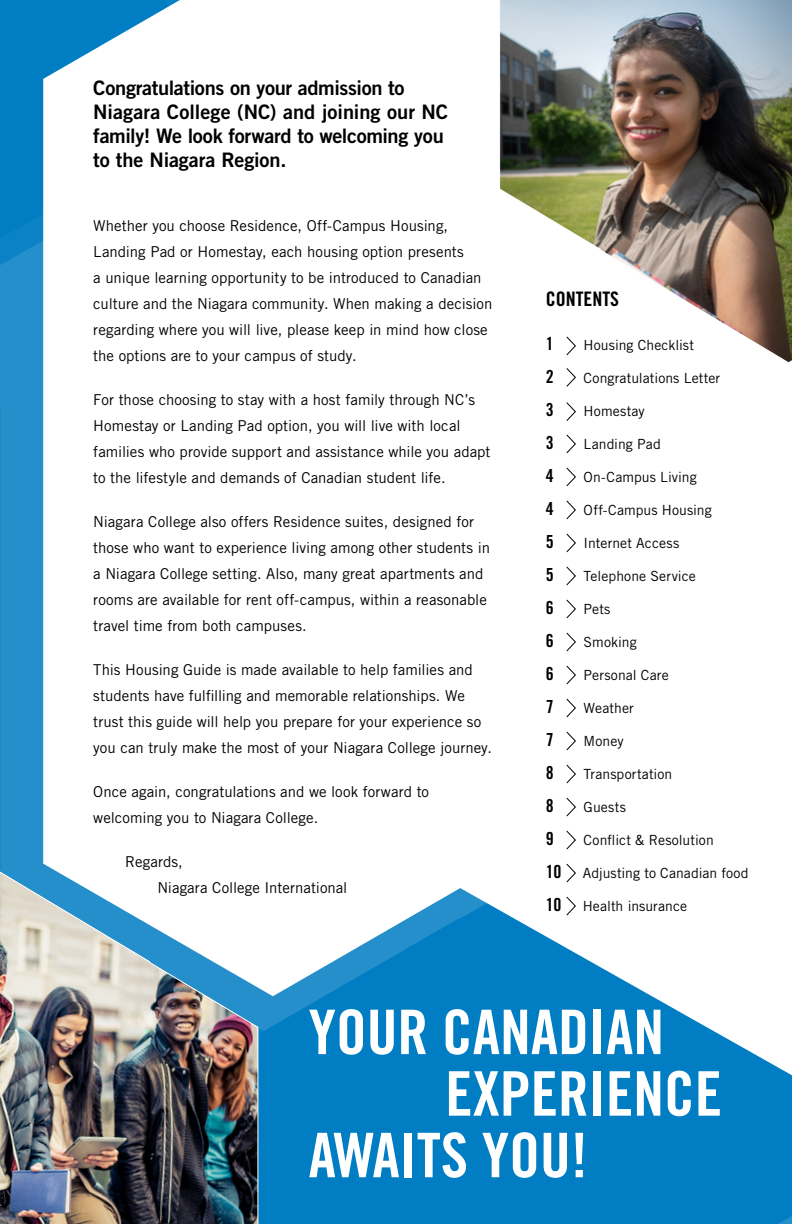
<style>
.page{position:relative;width:792px;height:1224px;background:#fff}
.page>*{position:absolute;margin:0;border:0;box-sizing:border-box;transform-origin:0 0}
.t1{font:61.6px "Trade Gothic LT Std Bd Cn 20";color:#fff}
.t2{font:20px/24px "Trade Gothic LT Std Bd 2";letter-spacing:-.01em;color:#000}
.t3{font:20px "Trade Gothic LT Std Bd Cn 20";color:#000}
.t4{font:18px "Trade Gothic LT Std Bd Cn 20";color:#000}
.t5{font:15px/26px "Trade Gothic LT Std";color:#000}
.t6{font:14px "Trade Gothic LT Std";letter-spacing:.005em;color:#000}
</style>
<div class="page">
<svg style="left:0;top:0;width:43px;height:839px;background:#1989c8"></svg>
<svg style="left:43px;top:0;width:137px;height:839px"></svg>
<svg style="left:259px;top:894px;width:533px;height:330px;background:#1989c8"></svg>
<img style="left:0;top:839px;width:259px;height:385px">
<svg style="left:449px;top:888px;width:343px;height:187px;fill:#027ec3"></svg>
<img style="left:499px;top:0;width:293px;height:363px">
<svg style="left:566px;top:731px;width:10px;height:20px"></svg>
<svg style="left:566px;top:764px;width:10px;height:20px"></svg>
<svg style="left:566px;top:797px;width:10px;height:20px"></svg>
<svg style="left:566px;top:830px;width:10px;height:20px"></svg>
<svg style="left:566px;top:863px;width:10px;height:20px"></svg>
<svg style="left:566px;top:896px;width:10px;height:20px"></svg>
<svg style="left:566px;top:698px;width:10px;height:20px"></svg>
<svg style="left:566px;top:665px;width:10px;height:20px"></svg>
<svg style="left:566px;top:599px;width:10px;height:20px"></svg>
<svg style="left:566px;top:566px;width:10px;height:20px"></svg>
<svg style="left:566px;top:533px;width:10px;height:20px"></svg>
<svg style="left:566px;top:500px;width:10px;height:20px"></svg>
<svg style="left:566px;top:467px;width:10px;height:20px"></svg>
<svg style="left:566px;top:434px;width:10px;height:20px"></svg>
<svg style="left:566px;top:402px;width:10px;height:19px"></svg>
<svg style="left:566px;top:368px;width:10px;height:19px"></svg>
<svg style="left:566px;top:336px;width:10px;height:20px"></svg>
<svg style="left:566px;top:632px;width:10px;height:20px"></svg>
<h2 class="t2" style="left:93px;top:76px;width:356px">Congratulations on your admission to Niagara College (NC) and joining our NC family! We look forward to welcoming you to the Niagara Region.</h2>
<p class="t5" style="left:93px;top:213px;width:401px">Whether you choose Residence, Off-Campus Housing, Landing Pad or Homestay, each housing option presents<br>a unique learning opportunity to be introduced to Canadian culture and the Niagara community. When making a decision regarding where you will live, please keep in mind how close the options are to your campus of study.</p>
<p class="t5" style="left:93px;top:387px;width:399px">For those choosing to stay with a host family through NC’s Homestay or Landing Pad option, you will live with local families who provide support and assistance while you adapt to the lifestyle and demands of Canadian student life.</p>
<p class="t5" style="left:93px;top:509px;width:398px">Niagara College also offers Residence suites, designed for those who want to experience living among other students in a Niagara College setting. Also, many great apartments and rooms are available for rent off-campus, within a reasonable travel time from both campuses.</p>
<p class="t5" style="left:93px;top:657px;width:400px">This Housing Guide is made available to help families and students have fulfilling and memorable relationships. We trust this guide will help you prepare for your experience so you can truly make the most of your Niagara College journey.</p>
<p class="t5" style="left:93px;top:779px;width:337px">Once again, congratulations and we look forward to welcoming you to Niagara College.</p>
<p class="t5" style="left:157px;top:849px;width:192px;text-indent:-32px">Regards,<br>Niagara College International</p>
<h2 class="t3" style="left:546px;top:287px;width:75px">CONTENTS</h2>
<p class="t4" style="left:546px;top:333px;width:9px">1</p>
<p class="t6" style="left:584px;top:337px;width:112px">Housing Checklist</p>
<p class="t4" style="left:546px;top:366px;width:9px">2</p>
<p class="t6" style="left:584px;top:370px;width:138px">Congratulations Letter</p>
<p class="t4" style="left:546px;top:399px;width:9px">3</p>
<p class="t6" style="left:584px;top:403px;width:63px">Homestay</p>
<p class="t4" style="left:546px;top:432px;width:9px">3</p>
<p class="t6" style="left:584px;top:436px;width:79px">Landing Pad</p>
<p class="t4" style="left:546px;top:465px;width:9px">4</p>
<p class="t6" style="left:584px;top:469px;width:115px">On-Campus Living</p>
<p class="t4" style="left:546px;top:498px;width:9px">4</p>
<p class="t6" style="left:584px;top:502px;width:130px">Off-Campus Housing</p>
<p class="t4" style="left:546px;top:531px;width:9px">5</p>
<p class="t6" style="left:584px;top:535px;width:97px">Internet Access</p>
<p class="t4" style="left:546px;top:564px;width:9px">5</p>
<p class="t6" style="left:584px;top:568px;width:114px">Telephone Service</p>
<p class="t4" style="left:546px;top:597px;width:9px">6</p>
<p class="t6" style="left:584px;top:601px;width:28px">Pets</p>
<p class="t4" style="left:546px;top:630px;width:9px">6</p>
<p class="t6" style="left:584px;top:634px;width:55px">Smoking</p>
<p class="t4" style="left:546px;top:663px;width:9px">6</p>
<p class="t6" style="left:584px;top:667px;width:87px">Personal Care</p>
<p class="t4" style="left:546px;top:696px;width:9px">7</p>
<p class="t6" style="left:584px;top:700px;width:52px">Weather</p>
<p class="t4" style="left:546px;top:729px;width:9px">7</p>
<p class="t6" style="left:584px;top:733px;width:42px">Money</p>
<p class="t4" style="left:546px;top:762px;width:9px">8</p>
<p class="t6" style="left:584px;top:766px;width:90px">Transportation</p>
<p class="t4" style="left:546px;top:795px;width:9px">8</p>
<p class="t6" style="left:584px;top:799px;width:44px">Guests</p>
<p class="t4" style="left:546px;top:828px;width:9px">9</p>
<p class="t6" style="left:584px;top:832px;width:132px">Conflict &amp; Resolution</p>
<p class="t4" style="left:546px;top:861px;width:17px">10</p>
<p class="t6" style="left:583px;top:865px;width:167px">Adjusting to Canadian food</p>
<p class="t4" style="left:546px;top:894px;width:17px">10</p>
<p class="t6" style="left:583px;top:898px;width:106px">Health insurance</p>
<h1 class="t1" style="left:309px;top:995px;width:357px">YOUR CANADIAN</h1>
<h1 class="t1" style="left:445px;top:1056px;width:278px">EXPERIENCE</h1>
<h1 class="t1" style="left:309px;top:1118px;width:281px">AWAITS YOU!</h1>
</div>
